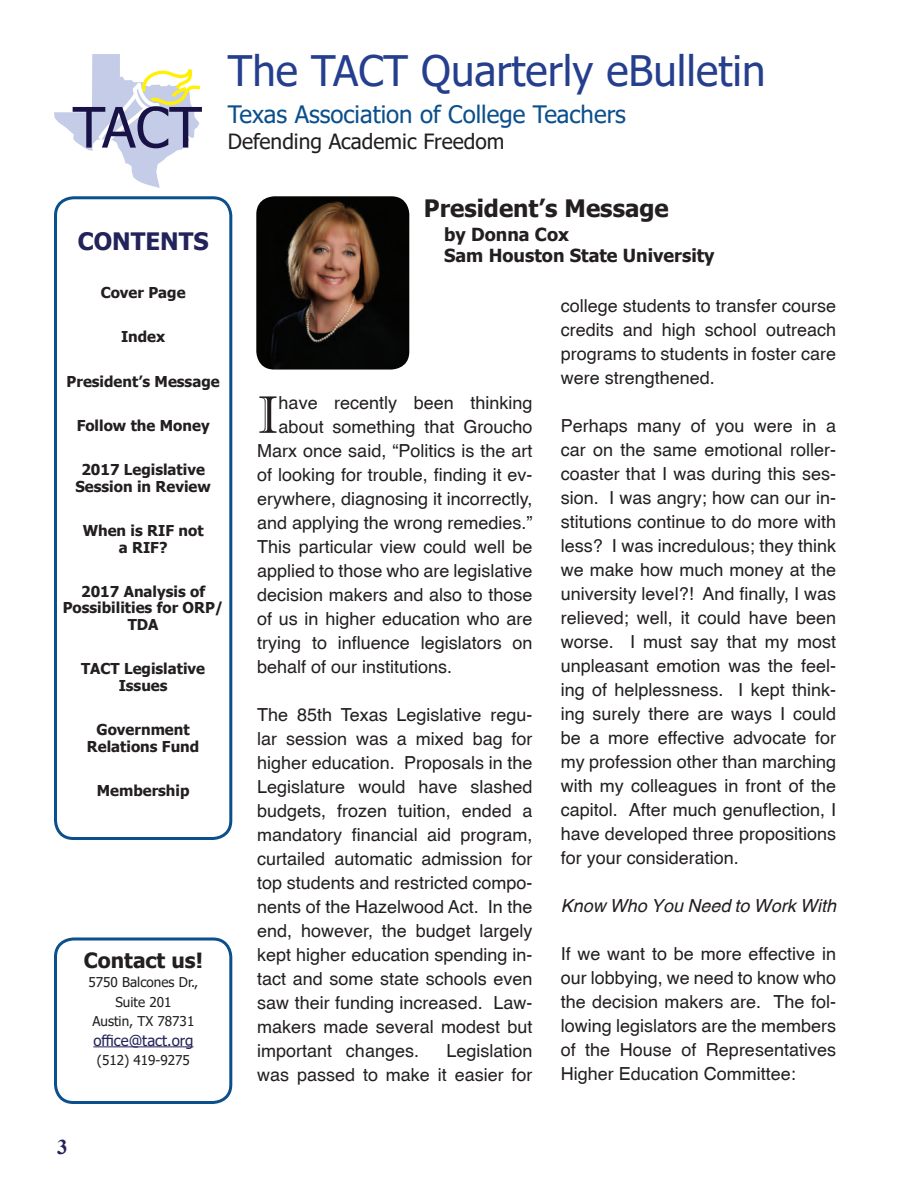
<style>
.page{position:relative;width:918px;height:1188px;background:#fff}
.page>*{position:absolute;margin:0;border:0;box-sizing:border-box;transform-origin:0 0}
.t1{font:55.95px "Tahoma";color:#191247}
.t2{font:52.8px "Imprint MT Shadow";color:#231f20}
.t3{font:42px "Tahoma";color:#253f8e}
.t4{font:24px "Tahoma";color:#0b4f8c}
.t5{font:700 24px "Tahoma";color:#231f20}
.t6{font:700 24px "Tahoma";color:#23235b}
.t7{font:21px "Tahoma";color:#231f20}
.t8{font:700 21px "Tahoma";color:#231f20}
.t9{font:700 21px "Times New Roman";color:#23235b}
.t10{font:18px/24px "Helvetica";color:#231f20;text-align:justify}
.t11{font:700 18px/21.6px "Tahoma";color:#231f20}
.t12{font:italic 18px "Helvetica cyr";color:#231f20}
.t13{font:700 15px/16.5px "Tahoma";color:#231f20;text-align:center}
.t14{font:15px "Tahoma";color:#23235b}
.t15{font:13.5px/19.5px "Tahoma";color:#231f20;text-align:center}
</style>
<div class="page">
<hr style="left:93px;top:1046px;width:100px;height:1px;background:#23235b">
<svg style="left:54px;top:54px;width:146px;height:134px"></svg>
<div style="left:54px;top:196px;width:178px;height:644px;border:3px solid #0b4f8c;border-radius:18px"></div>
<div style="left:54px;top:938px;width:178px;height:166px;border:3px solid #0b4f8c;border-radius:18px"></div>
<img style="left:256px;top:196px;width:153px;height:174px">
<h1 class="t1" style="left:73px;top:90px;width:131px">TACT</h1>
<h3 class="t6" style="left:78px;top:225px;width:132px">CONTENTS</h3>
<h3 class="t3" style="left:228px;top:43px;width:539px">The TACT Quarterly eBulletin</h3>
<h3 class="t4" style="left:228px;top:98px;width:400px">Texas Association of College Teachers</h3>
<p class="t7" style="left:228px;top:127px;width:278px">Defending Academic Freedom</p>
<h3 class="t5" style="left:424px;top:191px;width:246px">President’s Message</h3>
<p class="t11" style="left:444px;top:224px;width:272px">by Donna Cox<br>Sam Houston State University</p>
<p class="t13" style="left:101px;top:285px;width:86px">Cover Page</p>
<p class="t13" style="left:121px;top:329px;width:46px">Index</p>
<p class="t13" style="left:67px;top:373px;width:155px">President’s Message</p>
<p class="t13" style="left:77px;top:418px;width:134px">Follow the Money</p>
<p class="t13" style="left:75px;top:462px;width:137px">2017 Legislative<br>Session in Review</p>
<p class="t13" style="left:83px;top:523px;width:122px">When is RIF not a RIF?</p>
<p class="t13" style="left:63px;top:584px;width:162px">2017 Analysis of<br>Possibilities for ORP/<br>TDA</p>
<p class="t13" style="left:81px;top:661px;width:126px">TACT Legislative<br>Issues</p>
<p class="t13" style="left:87px;top:722px;width:114px">Government<br>Relations Fund</p>
<p class="t13" style="left:97px;top:783px;width:94px">Membership</p>
<p class="t8" style="left:84px;top:945px;width:121px">Contact us!</p>
<p class="t15" style="left:89px;top:973px;width:111px">5750 Balcones Dr.,<br>Suite 201<br>Austin, TX 78731</p>
<p class="t14" style="left:93px;top:1030px;width:102px">office@tact.org</p>
<p class="t15" style="left:97px;top:1051px;width:95px">(512) 419-9275</p>
<p class="t9" style="left:57px;top:1131px;width:12px">3</p>
<h2 class="t2" style="left:257px;top:384px;width:23px">I</h2>
<p class="t10" style="left:279px;top:390px;width:255px">have recently been thinking</p>
<p class="t10" style="left:279px;top:414px;width:255px">about something that Groucho</p>
<p class="t10" style="left:257px;top:438px;width:277px">Marx once said, “Politics is the art</p>
<p class="t10" style="left:257px;top:462px;width:277px">of looking for trouble, finding it ev-</p>
<p class="t10" style="left:257px;top:486px;width:277px">erywhere, diagnosing it incorrectly,</p>
<p class="t10" style="left:257px;top:510px;width:277px">and applying the wrong remedies.”</p>
<p class="t10" style="left:257px;top:534px;width:277px">This particular view could well be</p>
<p class="t10" style="left:257px;top:558px;width:277px">applied to those who are legislative</p>
<p class="t10" style="left:257px;top:582px;width:277px">decision makers and also to those</p>
<p class="t10" style="left:257px;top:606px;width:277px">of us in higher education who are</p>
<p class="t10" style="left:257px;top:630px;width:277px">trying to influence legislators on</p>
<p class="t10" style="left:257px;top:654px;width:197px">behalf of our institutions.</p>
<p class="t10" style="left:257px;top:702px;width:277px">The 85th Texas Legislative regu&shy;lar session was a mixed bag for higher education. Proposals in the Legislature would have slashed budgets, frozen tuition, ended a mandatory financial aid program, curtailed automatic admission for top students and restricted compo&shy;nents of the Hazelwood Act. In the end, however, the budget largely kept higher education spending in&shy;tact and some state schools even saw their funding increased. Law&shy;makers made several modest but important changes.</p>
<p class="t10" style="left:257px;top:1038px;width:277px;text-align:right">Legislation<br>was passed to make it easier for</p>
<p class="t10" style="left:561px;top:293px;width:277px">college students to transfer course credits and high school outreach programs to students in foster care were strengthened.</p>
<p class="t10" style="left:561px;top:413px;width:277px">Perhaps many of you were in a car on the same emotional roller&shy;coaster that I was during this ses&shy;sion. I was angry; how can our in&shy;stitutions continue to do more with less? I was incredulous; they think we make how much money at the university level?! And finally, I was relieved; well, it could have been worse. I must say that my most unpleasant emotion was the feel&shy;ing of helplessness. I kept think&shy;ing surely there are ways I could be a more effective advocate for my profession other than marching with my colleagues in front of the capitol. After much genuflection, I have developed three propositions for your consideration.</p>
<p class="t12" style="left:561px;top:896px;width:277px">Know Who You Need to Work With</p>
<p class="t10" style="left:561px;top:941px;width:277px">If we want to be more effective in our lobbying, we need to know who the decision makers are. The fol&shy;lowing legislators are the members of the House of Representatives Higher Education Committee:</p>
</div>
